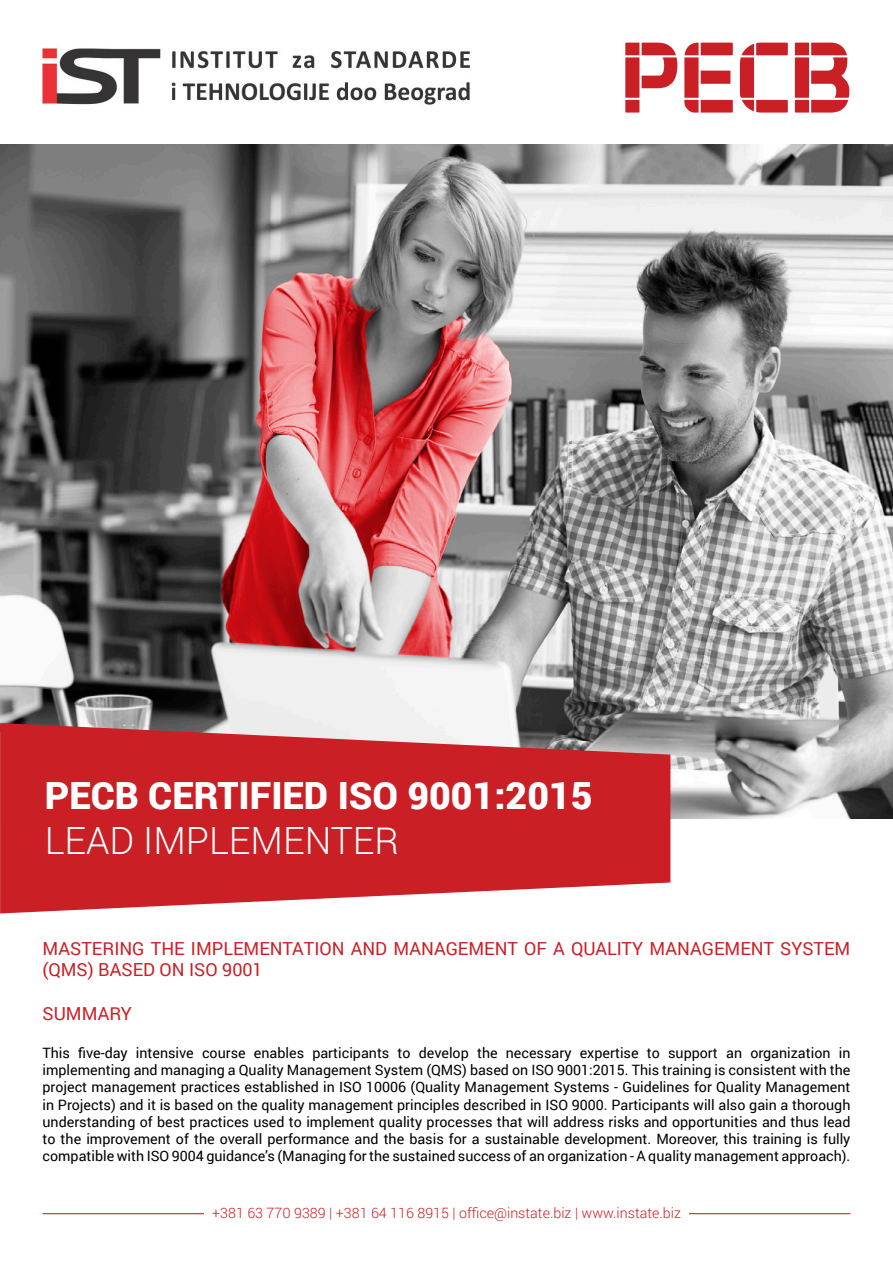
<style>
.page{position:relative;width:893px;height:1263px;background:#fff}
.page>*{position:absolute;margin:0;border:0;box-sizing:border-box;transform-origin:0 0}
.t1{font:900 37.5px "Roboto";color:#fff}
.t2{font:300 37.5px "Roboto";color:#fff}
.t3{font:18px/21.6px "Roboto";color:#ca1f25}
.t4{font:14.25px/17.1px "Roboto";color:#000;text-align:justify}
.t5{font:300 14.25px "Roboto";color:#ca1f25}
</style>
<div class="page">
<img style="left:0;top:145px;width:893px;height:673px">
<svg style="left:0;top:723px;width:670px;height:190px;background:#cc3d42"></svg>
<svg style="left:684px;top:43px;width:49px;height:70px"></svg>
<svg style="left:740px;top:43px;width:48px;height:70px"></svg>
<svg style="left:795px;top:43px;width:54px;height:70px"></svg>
<svg style="left:625px;top:43px;width:52px;height:70px"></svg>
<img style="left:42px;top:48px;width:428px;height:57px">
<hr style="left:43px;top:1213px;width:807px;height:1px;background:#ca1f25">
<div style="left:204px;top:1197px;width:485px;height:31px;background:#fff"></div>
<p class="t1" style="left:45px;top:769px;width:549px">PECB CERTIFIED ISO 9001:2015</p>
<p class="t2" style="left:45px;top:814px;width:356px">LEAD IMPLEMENTER</p>
<p class="t3" style="left:43px;top:937px;width:809px">MASTERING THE IMPLEMENTATION AND MANAGEMENT OF A QUALITY MANAGEMENT SYSTEM (QMS) BASED ON ISO 9001</p>
<p class="t3" style="left:43px;top:1002px;width:91px">SUMMARY</p>
<p class="t4" style="left:43px;top:1044px;width:809px">This five-day intensive course enables participants to develop the necessary expertise to support an organization in implementing and managing a Quality Management System (QMS) based on ISO 9001:2015. This training is consistent with the project management practices established in ISO 10006 (Quality Management Systems - Guidelines for Quality Management in Projects) and it is based on the quality management principles described in ISO 9000. Participants will also gain a thorough understanding of best practices used to implement quality processes that will address risks and opportunities and thus lead to the improvement of the overall performance and the basis for a sustainable development. Moreover, this training is fully compatible with ISO 9004 guidance’s (Managing for the sustained success of an organization - A quality management approach).</p>
<p class="t5" style="left:212px;top:1203px;width:470px">+381 63 770 9389 | +381 64 116 8915 | office@instate.biz | www.instate.biz</p>
</div>
